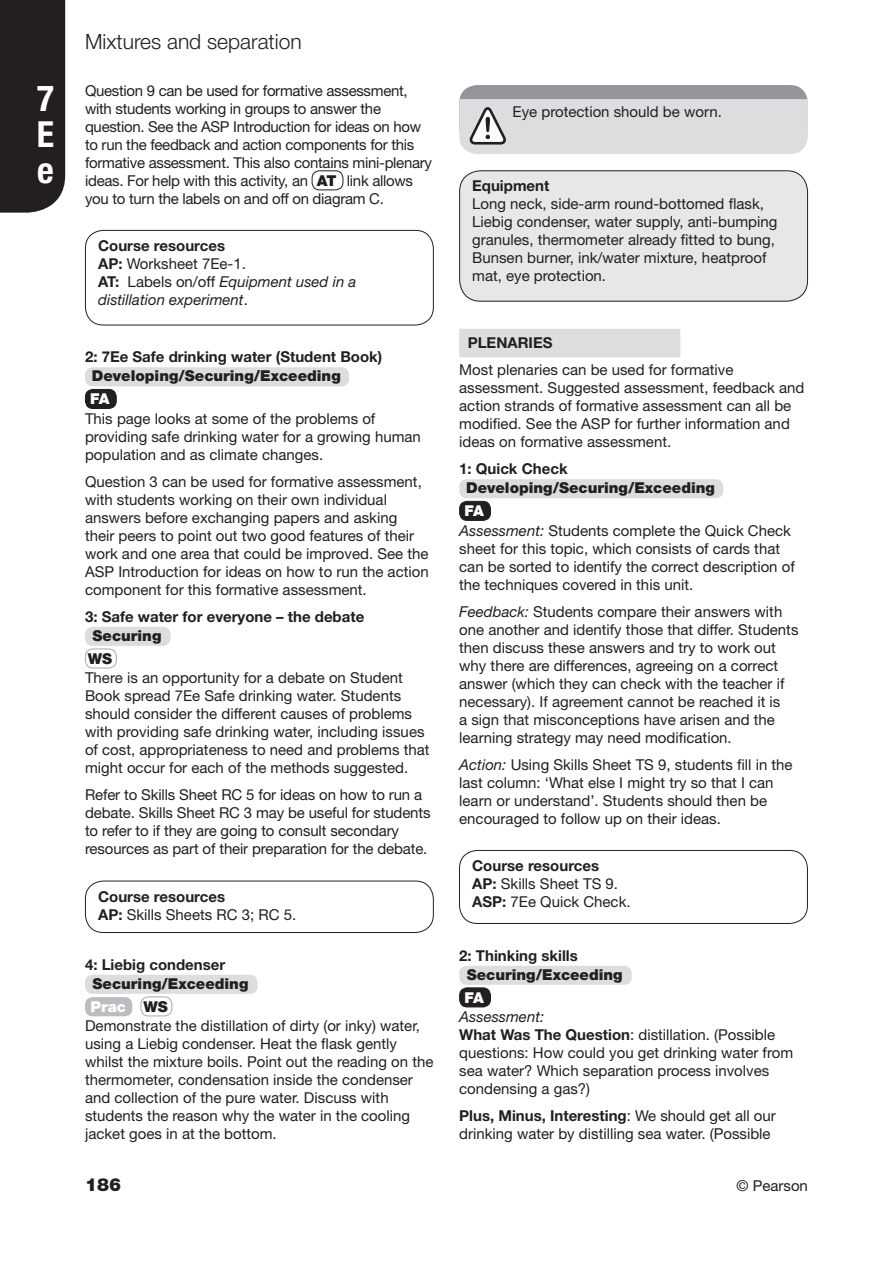
<style>
.page{position:relative;width:893px;height:1263px;background:#fff}
.page>*{position:absolute;margin:0;border:0;box-sizing:border-box;transform-origin:0 0}
.t1{font:700 condensed 36px/36px "Helvetica Neue LT Pro";color:#fff;text-align:justify}
.t2{font:300 21px "Helvetica Neue LT Pro";color:#231f20}
.t3{font:900 18px "Helvetica Neue LT Pro";color:#231f20}
.t4{font:15px/18px "Helvetica Neue LT Pro";color:#231f20}
.t5{font:15px/18px "Helvetica Neue LT Pro";letter-spacing:-.02em;color:#231f20}
.t6{font:700 15px "Helvetica Neue LT Pro";color:#231f20}
.t7{font:900 15px/22.8px "Helvetica Neue LT Pro";color:#231f20}
.t8{font:italic 15px/18px "Helvetica Neue LT Pro";color:#231f20}
.t9{font:900 15px "Helvetica Neue LT Pro";color:#fff}
.s1{font-weight:900}
.s2{font-weight:700;font-style:normal}
.s3{font-style:normal}
.s4{font-weight:700}
.s5{color:#fff}
.s6{font-weight:900;color:#fff}
.s7{font-style:italic}
</style>
<div class="page">
<div style="left:0;top:0;width:65px;height:213px;background:#231f20"></div>
<div style="left:312px;top:170px;width:31px;height:20px;border:1px solid #231f20;border-radius:8px"></div>
<div style="left:459px;top:329px;width:221px;height:28px;background:#dcdddf"></div>
<div style="left:459px;top:479px;width:264px;height:19px;background:#dcdddf;border-radius:8px"></div>
<div style="left:460px;top:501px;width:30px;height:19px;background:#231f20;border-radius:8px"></div>
<div style="left:459px;top:501px;width:32px;height:20px;border:1px solid #231f20;border-radius:8px"></div>
<div style="left:85px;top:230px;width:349px;height:95px;border:1px solid #231f20;border-radius:18px"></div>
<div style="left:459px;top:850px;width:349px;height:74px;border:1px solid #231f20;border-radius:18px"></div>
<div style="left:85px;top:367px;width:264px;height:19px;background:#dcdddf;border-radius:8px"></div>
<div style="left:85px;top:389px;width:31px;height:19px;background:#231f20;border-radius:8px"></div>
<div style="left:85px;top:389px;width:32px;height:20px;border:1px solid #231f20;border-radius:8px"></div>
<div style="left:85px;top:627px;width:86px;height:19px;background:#dcdddf;border-radius:8px"></div>
<div style="left:85px;top:648px;width:32px;height:20px;border:1px solid #a8a9ad;border-radius:8px"></div>
<div style="left:85px;top:881px;width:349px;height:52px;border:1px solid #231f20;border-radius:18px"></div>
<div style="left:85px;top:975px;width:173px;height:19px;background:#dcdddf;border-radius:8px"></div>
<div style="left:85px;top:997px;width:47px;height:19px;background:#bcbdc0;border-radius:8px"></div>
<div style="left:141px;top:996px;width:31px;height:20px;border:1px solid #a8a9ad;border-radius:8px"></div>
<svg style="left:459px;top:85px;width:349px;height:69px;background:#cbcdcf"></svg>
<div style="left:459px;top:171px;width:349px;height:131px;background:#e6e7e9;border-radius:21px"></div>
<div style="left:459px;top:170px;width:349px;height:132px;border:1px solid #231f20;border-radius:21px"></div>
<div style="left:459px;top:966px;width:173px;height:19px;background:#dcdddf;border-radius:8px"></div>
<div style="left:460px;top:988px;width:30px;height:19px;background:#231f20;border-radius:8px"></div>
<div style="left:459px;top:987px;width:32px;height:20px;border:1px solid #231f20;border-radius:8px"></div>
<h2 class="t2" style="left:85px;top:29px;width:218px">Mixtures and separation</h2>
<h1 class="t1" style="left:37px;top:80px;width:19px">7<br>E e</h1>
<p class="t5" style="left:85px;top:81px;width:348px">Question 9 can be used for formative assessment, with students working in groups to answer the question. See the ASP Introduction for ideas on how to run the feedback and action components for this formative assessment. This also contains mini-plenary ideas. For help with this activity, an <span class="s1">AT</span> link allows you to turn the labels on and off on diagram C.</p>
<p class="t8" style="left:98px;top:237px;width:260px"><span class="s2">Course resources<br>AP:</span> <span class="s3">Worksheet 7Ee-1.<br></span><span class="s2">AT:</span> <span class="s3">Labels on/off</span> Equipment used in a distillation experiment<span class="s3">.</span></p>
<p class="t6" style="left:85px;top:348px;width:299px">2: 7Ee Safe drinking water (Student Book)</p>
<p class="t7" style="left:92px;top:365px;width:250px">Developing/Securing/Exceeding</p>
<p class="t9" style="left:90px;top:390px;width:21px">FA</p>
<p class="t4" style="left:85px;top:409px;width:337px">This page looks at some of the problems of providing safe drinking water for a growing human population and as climate changes.</p>
<p class="t4" style="left:85px;top:472px;width:345px">Question 3 can be used for formative assessment, with students working on their own individual answers before exchanging papers and asking their peers to point out two good features of their work and one area that could be improved. See the ASP Introduction for ideas on how to run the action component for this formative assessment.</p>
<p class="t6" style="left:85px;top:607px;width:281px">3: Safe water for everyone – the debate</p>
<p class="t7" style="left:88px;top:624px;width:75px;text-indent:5px">Securing<br>WS</p>
<p class="t4" style="left:85px;top:669px;width:346px">There is an opportunity for a debate on Student Book spread 7Ee Safe drinking water. Students should consider the different causes of problems with providing safe drinking water, including issues of cost, appropriateness to need and problems that might occur for each of the methods suggested.</p>
<p class="t4" style="left:85px;top:786px;width:347px">Refer to Skills Sheet RC 5 for ideas on how to run a debate. Skills Sheet RC 3 may be useful for students to refer to if they are going to consult secondary resources as part of their preparation for the debate.</p>
<p class="t4" style="left:98px;top:887px;width:200px"><span class="s4">Course resources<br>AP:</span> Skills Sheets RC 3; RC 5.</p>
<p class="t6" style="left:85px;top:955px;width:142px">4: Liebig condenser</p>
<p class="t7" style="left:91px;top:972px;width:159px;line-height:23.2px">Securing/Exceeding<br><span class="s5">Prac</span> WS</p>
<p class="t4" style="left:85px;top:1017px;width:350px">Demonstrate the distillation of dirty (or inky) water, using a Liebig condenser. Heat the flask gently whilst the mixture boils. Point out the reading on the thermometer, condensation inside the condenser and collection of the pure water. Discuss with students the reason why the water in the cooling jacket goes in at the bottom.</p>
<p class="t4" style="left:513px;top:102px;width:211px">Eye protection should be worn.</p>
<p class="t6" style="left:472px;top:177px;width:79px">Equipment</p>
<p class="t4" style="left:472px;top:194px;width:307px">Long neck, side-arm round-bottomed flask, Liebig condenser, water supply, anti-bumping granules, thermometer already fitted to bung, Bunsen burner, ink/water mixture, heatproof mat, eye protection.</p>
<p class="t6" style="left:468px;top:334px;width:86px">PLENARIES</p>
<p class="t4" style="left:459px;top:361px;width:347px">Most plenaries can be used for formative assessment. Suggested assessment, feedback and action strands of formative assessment can all be modified. See the ASP for further information and ideas on formative assessment.</p>
<p class="t6" style="left:459px;top:460px;width:110px">1: Quick Check</p>
<p class="t7" style="left:466px;top:476px;width:250px">Developing/Securing/Exceeding</p>
<p class="t4" style="left:459px;top:501px;width:333px;line-height:19.5px;text-indent:5px"><span class="s6">FA<br></span><span class="s7">Assessment:</span> Students complete the Quick Check</p>
<p class="t4" style="left:459px;top:539px;width:337px">sheet for this topic, which consists of cards that can be sorted to identify the correct description of the techniques covered in this unit.</p>
<p class="t4" style="left:459px;top:602px;width:341px"><span class="s7">Feedback:</span> Students compare their answers with one another and identify those that differ. Students then discuss these answers and try to work out why there are differences, agreeing on a correct answer (which they can check with the teacher if necessary). If agreement cannot be reached it is<br>a sign that misconceptions have arisen and the learning strategy may need modification.</p>
<p class="t4" style="left:459px;top:755px;width:335px"><span class="s7">Action:</span> Using Skills Sheet TS 9, students fill in the last column: ‘What else I might try so that I can learn or understand’. Students should then be encouraged to follow up on their ideas.</p>
<p class="t4" style="left:472px;top:857px;width:160px"><span class="s4">Course resources<br>AP:</span> Skills Sheet TS 9.<br><span class="s4">ASP:</span> 7Ee Quick Check.</p>
<p class="t6" style="left:459px;top:946px;width:120px">2: Thinking skills</p>
<p class="t7" style="left:467px;top:963px;width:157px">Securing/Exceeding</p>
<p class="t9" style="left:464px;top:988px;width:21px">FA</p>
<p class="t4" style="left:459px;top:1008px;width:335px"><span class="s7">Assessment:<br></span><span class="s4">What Was The Question</span>: distillation. (Possible questions: How could you get drinking water from sea water? Which separation process involves condensing a gas?)</p>
<p class="t4" style="left:459px;top:1107px;width:318px"><span class="s4">Plus, Minus, Interesting</span>: We should get all our drinking water by distilling sea water. (Possible</p>
<p class="t3" style="left:85px;top:1173px;width:38px">186</p>
<p class="t4" style="left:736px;top:1176px;width:73px">© Pearson</p>
</div>
